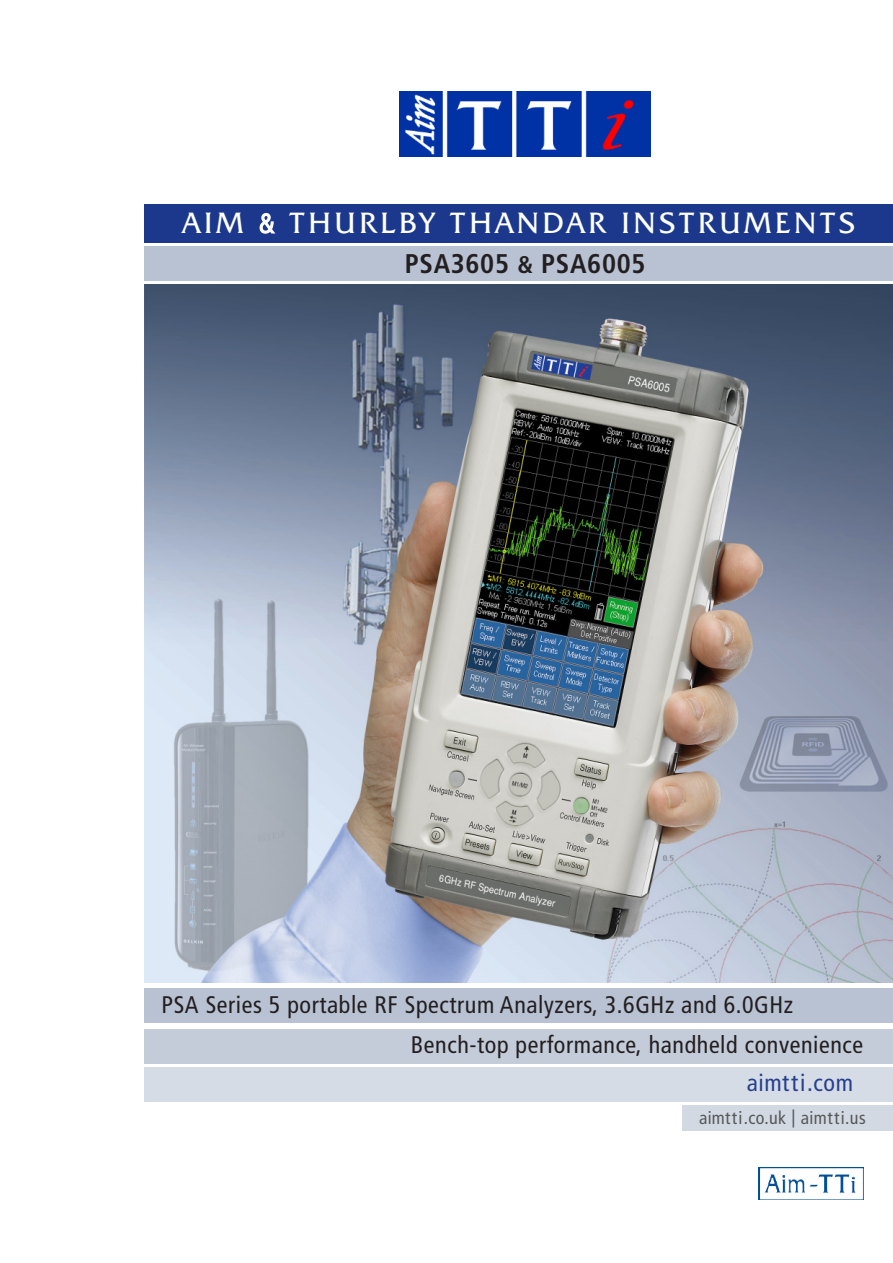
<style>
.page{position:relative;width:893px;height:1263px;background:#fff}
.page>*{position:absolute;margin:0;border:0;box-sizing:border-box;transform-origin:0 0}
.THURLBY_THA{font:30px "Friz Quadrata IT Cby BT";letter-spacing:.1em;color:#fff}
.Product_Model_No{font:700 condensed 27px "Frutiger LT Std";letter-spacing:.025em;color:#231f20}
.Cover_Feature_1{font:condensed 24px "Frutiger";letter-spacing:.025em;color:#231f20}
.Cover_Feature_3{font:condensed 24px "Frutiger";letter-spacing:.025em;color:#231f20}
.Cover_Feature_1-2{font:condensed 24px "Frutiger";letter-spacing:.025em;color:#253f8e}
.tti_eu{font:condensed 18px "Frutiger";letter-spacing:.025em;color:#57585a}
.s1{font-family:"Frutiger";font-weight:300;font-stretch:condensed;font-size:27px}
.s2{font-size:24px}
</style>
<div class="page">
<img style="left:145px;top:285px;width:748px;height:697px">
<div style="left:145px;top:247px;width:748px;height:34px;background:#b8c2d2"></div>
<div style="left:145px;top:989px;width:748px;height:34px;background:#b8c2d2"></div>
<div style="left:145px;top:1029px;width:748px;height:34px;background:#c4ccda"></div>
<div style="left:145px;top:204px;width:748px;height:38px;background:#1b388c"></div>
<svg style="left:259px;top:213px;width:17px;height:21px"></svg>
<div style="left:145px;top:1067px;width:748px;height:34px;background:#d5dce6"></div>
<div style="left:682px;top:1106px;width:211px;height:25px;background:#d2d9e3"></div>
<img style="left:759px;top:1167px;width:105px;height:32px">
<img style="left:399px;top:91px;width:252px;height:66px">
<p class="THURLBY_THA" style="left:182px;top:204px;width:675px">AIM <span class="s1">&amp;</span> THURLBY THANDAR INSTRUMENTS</p>
<p class="Product_Model_No" style="left:405px;top:247px;width:242px">PSA3605 <span class="s2">&amp;</span> PSA6005</p>
<p class="Cover_Feature_1" style="left:162px;top:990px;width:633px">PSA Series 5 portable RF Spectrum Analyzers, 3.6GHz and 6.0GHz</p>
<p class="Cover_Feature_3" style="left:411px;top:1031px;width:454px">Bench-top performance, handheld convenience</p>
<p class="Cover_Feature_1-2" style="left:747px;top:1069px;width:108px">aimtti.com</p>
<p class="tti_eu" style="left:699px;top:1108px;width:168px">aimtti.co.uk | aimtti.us</p>
</div>
